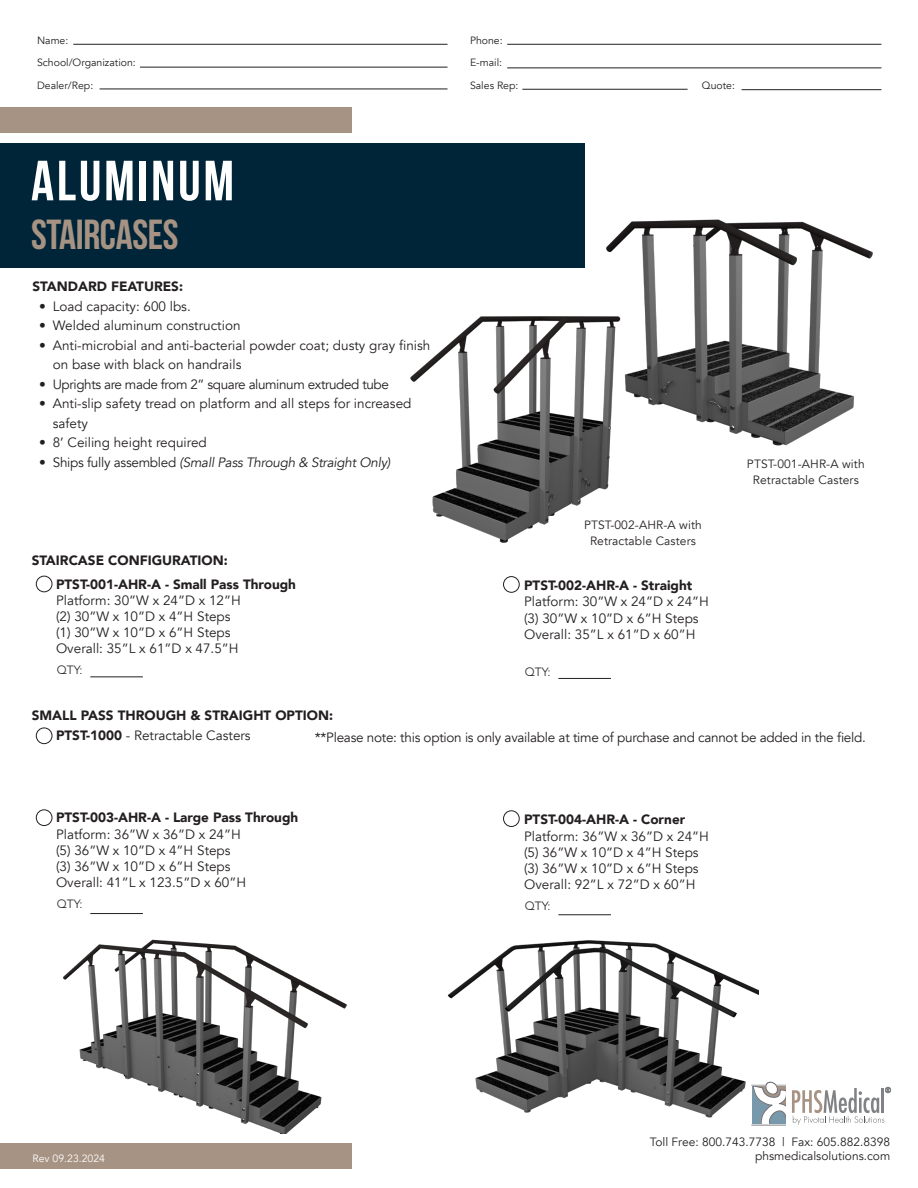
<style>
.page{position:relative;width:918px;height:1188px;background:#fff}
.page>*{position:absolute;margin:0;border:0;box-sizing:border-box;transform-origin:0 0}
.Feature_Header{font:700 56.55px "Bebas Neue";letter-spacing:.05em;color:#fff}
.Feature_Header-2{font:42px "Bebas Neue";letter-spacing:-.01em;color:#a79383}
.t1{font:13.5px/19.5px "Avenir";color:#231f20}
.t2{font:900 13.5px "Avenir";color:#231f20}
.t3{font:13.5px "Avenir";letter-spacing:-.02em;color:#231f20}
.t4{font:italic 13.5px "Avenir";letter-spacing:-.02em;color:#231f20}
.t5{font:13.5px "Avenir";letter-spacing:-.03em;color:#231f20}
.t6{font:12px/16.5px "Avenir";letter-spacing:.01em;color:#231f20;text-align:center}
.t7{font:300 12px "Avenir";color:#231f20}
.t8{font:10.5px "Avenir";color:#231f20}
.t9{font:10.5px "Avenir";color:#fff}
.s1{font-style:normal}
.s2{font-weight:900}
</style>
<div class="page">
<div style="left:0;top:1144px;width:352px;height:25px;background:#a79383"></div>
<svg style="left:759px;top:1081px;width:27px;height:44px"></svg>
<hr style="left:752px;top:1125px;width:34px;height:1px;background:#808285">
<svg style="left:792px;top:1087px;width:99px;height:38px"></svg>
<div style="left:0;top:143px;width:585px;height:125px;background:#002539"></div>
<hr style="left:73px;top:44px;width:375px;height:1px;background:#231f20">
<hr style="left:507px;top:44px;width:374px;height:1px;background:#231f20">
<hr style="left:507px;top:68px;width:374px;height:1px;background:#231f20">
<hr style="left:100px;top:89px;width:348px;height:1px;background:#231f20">
<hr style="left:140px;top:67px;width:308px;height:1px;background:#231f20">
<hr style="left:522px;top:89px;width:166px;height:1px;background:#231f20">
<hr style="left:742px;top:89px;width:139px;height:1px;background:#231f20">
<div style="left:0;top:107px;width:352px;height:25px;background:#a79383"></div>
<div style="left:36px;top:576px;width:16px;height:16px;border:1px solid #231f20;border-radius:50%"></div>
<div style="left:503px;top:576px;width:16px;height:16px;border:1px solid #231f20;border-radius:50%"></div>
<div style="left:36px;top:728px;width:16px;height:16px;border:1px solid #231f20;border-radius:50%"></div>
<div style="left:36px;top:810px;width:16px;height:16px;border:1px solid #231f20;border-radius:50%"></div>
<div style="left:503px;top:811px;width:16px;height:16px;border:1px solid #231f20;border-radius:50%"></div>
<img style="left:410px;top:316px;width:200px;height:227px">
<img style="left:447px;top:940px;width:312px;height:186px">
<img style="left:532px;top:219px;width:341px;height:231px">
<img style="left:63px;top:939px;width:284px;height:195px">
<hr style="left:90px;top:676px;width:53px;height:1px;background:#231f20">
<hr style="left:558px;top:678px;width:53px;height:1px;background:#231f20">
<hr style="left:90px;top:913px;width:53px;height:1px;background:#231f20">
<hr style="left:558px;top:914px;width:53px;height:1px;background:#231f20">
<p class="t8" style="left:37px;top:34px;width:33px">Name:</p>
<p class="t8" style="left:470px;top:34px;width:34px">Phone:</p>
<p class="t8" style="left:37px;top:56px;width:100px">School/Organization:</p>
<p class="t8" style="left:470px;top:56px;width:34px">E-mail:</p>
<p class="t8" style="left:37px;top:79px;width:58px">Dealer/Rep:</p>
<p class="t8" style="left:470px;top:79px;width:50px">Sales Rep:</p>
<p class="t8" style="left:702px;top:79px;width:35px">Quote:</p>
<p class="Feature_Header" style="left:31px;top:150px;width:204px">ALUMINUM</p>
<p class="Feature_Header-2" style="left:31px;top:212px;width:149px">STAIRCASES</p>
<p class="t2" style="left:33px;top:275px;width:152px">STANDARD FEATURES:</p>
<p class="t1" style="left:39px;top:297px;width:153px">• Load capacity: 600 lbs.</p>
<p class="t1" style="left:39px;top:316px;width:203px">• Welded aluminum construction</p>
<p class="t1" style="left:53px;top:336px;width:379px;text-indent:-14px">• Anti-microbial and anti-bacterial powder coat; dusty gray finish on base with black on handrails</p>
<p class="t5" style="left:39px;top:376px;width:351px">• Uprights are made from 2” square aluminum extruded tube</p>
<p class="t1" style="left:53px;top:394px;width:360px;text-indent:-14px">• Anti-slip safety tread on platform and all steps for increased safety</p>
<p class="t1" style="left:39px;top:433px;width:169px">• 8’ Ceiling height required</p>
<p class="t4" style="left:39px;top:454px;width:353px"><span class="s1">• Ships fully assembled</span> (Small Pass Through &amp; Straight Only)</p>
<p class="t2" style="left:32px;top:549px;width:197px">STAIRCASE CONFIGURATION:</p>
<p class="t2" style="left:56px;top:572px;width:241px">PTST-001-AHR-A - Small Pass Through</p>
<p class="t1" style="left:56px;top:591px;width:186px">Platform: 30”W x 24”D x 12”H</p>
<p class="t1" style="left:56px;top:607px;width:176px">(2) 30”W x 10”D x 4”H Steps</p>
<p class="t1" style="left:56px;top:623px;width:176px">(1) 30”W x 10”D x 6”H Steps</p>
<p class="t1" style="left:56px;top:639px;width:184px">Overall: 35”L x 61”D x 47.5”H</p>
<p class="t7" style="left:57px;top:663px;width:27px">QTY:</p>
<p class="t6" style="left:584px;top:517px;width:119px">PTST-002-AHR-A with<br>Retractable Casters</p>
<p class="t2" style="left:524px;top:574px;width:170px">PTST-002-AHR-A - Straight</p>
<p class="t1" style="left:524px;top:592px;width:186px">Platform: 30”W x 24”D x 24”H</p>
<p class="t1" style="left:524px;top:608px;width:176px">(3) 30”W x 10”D x 6”H Steps</p>
<p class="t1" style="left:524px;top:625px;width:173px">Overall: 35”L x 61”D x 60”H</p>
<p class="t7" style="left:525px;top:665px;width:27px">QTY:</p>
<p class="t6" style="left:747px;top:456px;width:119px">PTST-001-AHR-A with<br>Retractable Casters</p>
<p class="t2" style="left:32px;top:703px;width:303px">SMALL PASS THROUGH &amp; STRAIGHT OPTION:</p>
<p class="t1" style="left:56px;top:726px;width:196px"><span class="s2">PTST-1000</span> - Retractable Casters</p>
<p class="t3" style="left:315px;top:730px;width:553px">**Please note: this option is only available at time of purchase and cannot be added in the field.</p>
<p class="t2" style="left:56px;top:806px;width:244px">PTST-003-AHR-A - Large Pass Through</p>
<p class="t1" style="left:56px;top:824px;width:186px">Platform: 36”W x 36”D x 24”H</p>
<p class="t1" style="left:56px;top:841px;width:176px">(5) 36”W x 10”D x 4”H Steps</p>
<p class="t1" style="left:56px;top:857px;width:176px">(3) 36”W x 10”D x 6”H Steps</p>
<p class="t1" style="left:56px;top:873px;width:192px">Overall: 41”L x 123.5”D x 60”H</p>
<p class="t7" style="left:57px;top:896px;width:27px">QTY:</p>
<p class="t2" style="left:524px;top:808px;width:163px">PTST-004-AHR-A - Corner</p>
<p class="t1" style="left:524px;top:826px;width:186px">Platform: 36”W x 36”D x 24”H</p>
<p class="t1" style="left:524px;top:843px;width:176px">(5) 36”W x 10”D x 4”H Steps</p>
<p class="t1" style="left:524px;top:859px;width:176px">(3) 36”W x 10”D x 6”H Steps</p>
<p class="t1" style="left:524px;top:875px;width:173px">Overall: 92”L x 72”D x 60”H</p>
<p class="t7" style="left:525px;top:899px;width:27px">QTY:</p>
<p class="t6" style="left:650px;top:1134px;width:242px">Toll Free: 800.743.7738 | Fax: 605.882.8398</p>
<p class="t9" style="left:33px;top:1152px;width:74px">Rev 09.23.2024</p>
<p class="t6" style="left:755px;top:1147px;width:137px">phsmedicalsolutions.com</p>
</div>
